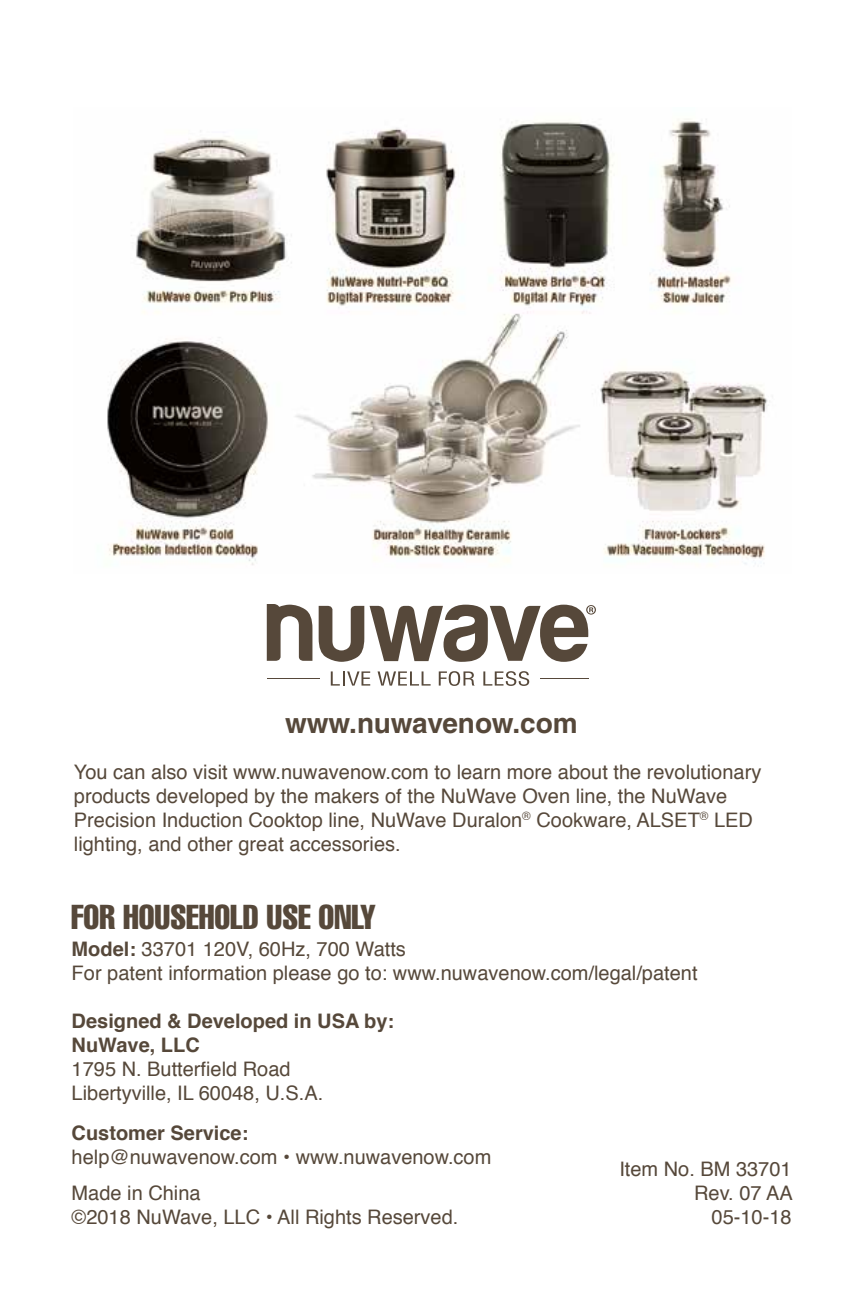
<style>
.page{position:relative;width:864px;height:1296px;background:#fff}
.page>*{position:absolute;margin:0;border:0;box-sizing:border-box;transform-origin:0 0}
.t1{font:34px "Helvetica LT Std Comp";color:#56483a}
.t2{font:700 28px "Helvetica LT Std";color:#56483a}
.t3{font:20px/24px "Helvetica";color:#56483a}
.t4{font:700 20px/24px "Helvetica";color:#56483a}
.s1{font-weight:700}
</style>
<div class="page">
<img style="left:107px;top:119px;width:662px;height:446px">
<svg style="left:319px;top:606px;width:45px;height:56px"></svg>
<svg style="left:267px;top:604px;width:45px;height:57px"></svg>
<hr style="left:540px;top:678px;width:48px;height:1px;background:#56483a">
<hr style="left:267px;top:678px;width:52px;height:1px;background:#56483a">
<svg style="left:370px;top:605px;width:226px;height:57px"></svg>
<svg style="left:331px;top:671px;width:39px;height:15px"></svg>
<svg style="left:378px;top:671px;width:53px;height:15px"></svg>
<svg style="left:439px;top:671px;width:36px;height:15px"></svg>
<svg style="left:483px;top:671px;width:46px;height:15px"></svg>
<h2 class="t2" style="left:285px;top:706px;width:294px">www.nuwavenow.com</h2>
<p class="t3" style="left:74px;top:760px;width:689px">You can also visit www.nuwavenow.com to learn more about the revolutionary products developed by the makers of the NuWave Oven line, the NuWave Precision Induction Cooktop line, NuWave Duralon<sup>®</sup> Cookware, ALSET<sup>®</sup> LED lighting, and other great accessories.</p>
<h1 class="t1" style="left:71px;top:895px;width:306px">FOR HOUSEHOLD USE ONLY</h1>
<p class="t3" style="left:72px;top:937px;width:627px"><span class="s1">Model:</span> 33701 120V, 60Hz, 700 Watts<br>For patent information please go to: www.nuwavenow.com/legal/patent</p>
<p class="t4" style="left:72px;top:1009px;width:324px">Designed &amp; Developed in USA by:<br>NuWave, LLC</p>
<p class="t3" style="left:72px;top:1057px;width:253px">1795 N. Butterfield Road<br>Libertyville, IL 60048, U.S.A.</p>
<p class="t4" style="left:72px;top:1121px;width:178px">Customer Service:</p>
<p class="t3" style="left:72px;top:1139px;width:421px;line-height:36px">help@nuwavenow.com • www.nuwavenow.com<br>Made in China</p>
<p class="t3" style="left:72px;top:1205px;width:388px">©2018 NuWave, LLC • All Rights Reserved.</p>
<p class="t3" style="left:619px;top:1158px;width:175px;text-align:right">Item No. BM 33701<br>Rev. 07 AA<br>05-10-18</p>
</div>
